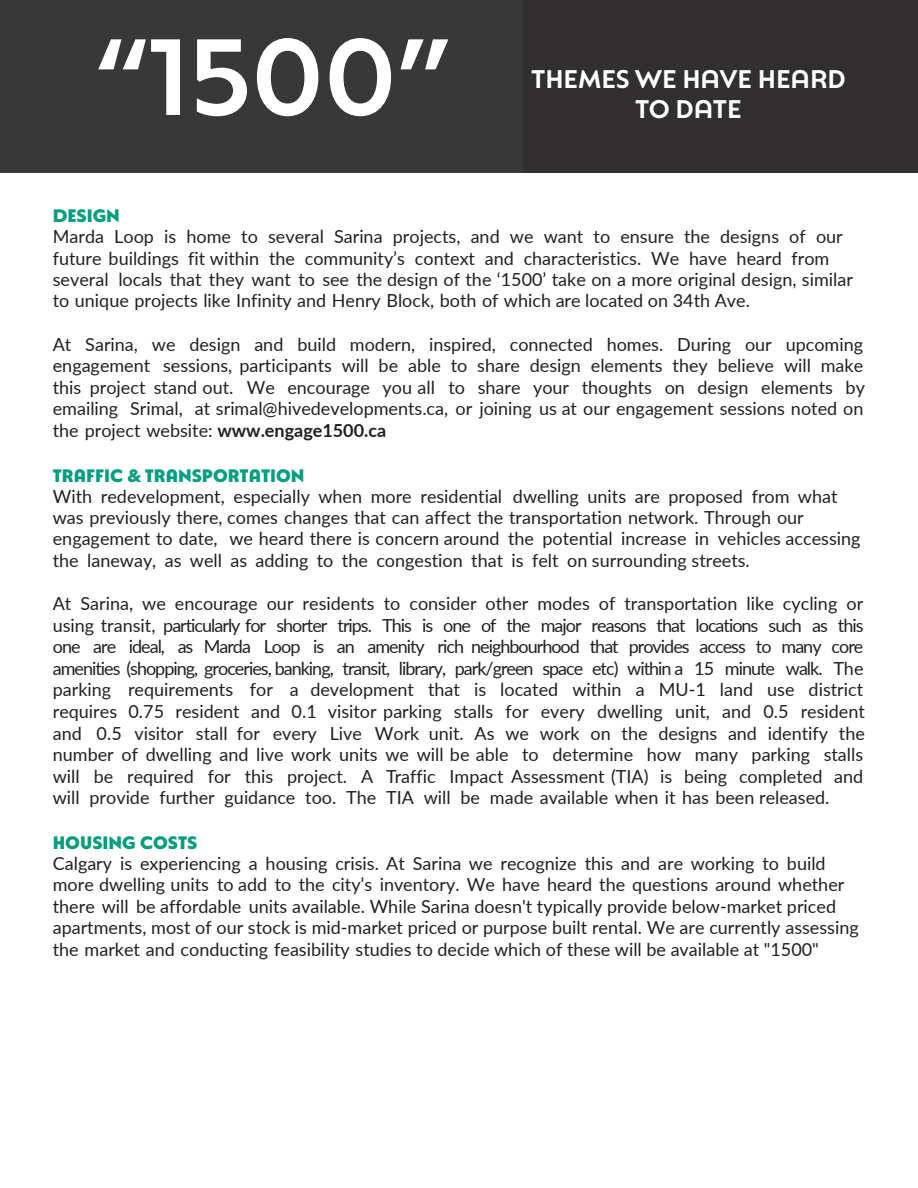
<style>
.page{position:relative;width:918px;height:1188px;background:#fff}
.page>*{position:absolute;margin:0;border:0;box-sizing:border-box;transform-origin:0 0}
.t1{font:500 108px "Natom Pro";color:#fff}
.t2{font:500 25.5px/30.6px "Natom Pro";color:#fff;text-align:center}
.t3{font:18px/21.3px "Lato";color:#231f20}
.s1{font-family:"Natom Pro Title";font-weight:700;color:#009d7e}
.s2{font-weight:700}
</style>
<div class="page">
<div style="left:0;top:0;width:918px;height:173px;background:#383839"></div>
<div style="left:524px;top:0;width:394px;height:173px;background:#312f30"></div>
<p class="t1" style="left:95px;top:0;width:356px">“1500”</p>
<p class="t2" style="left:531px;top:61px;width:316px">THEMES WE HAVE HEARD<br>TO DATE</p>
<p class="t3" style="left:53px;top:204px;width:802px"><span class="s1">DESIGN<br></span>Marda Loop is home to several Sarina projects, and we want to ensure the designs of our future buildings fit within the community’s context and characteristics. We have heard from several locals that they want to see the design of the ‘1500’ take on a more original design, similar to unique projects like Infinity and Henry Block, both of which are located on 34th Ave.</p>
<p class="t3" style="left:53px;top:333px;width:814px;text-align:justify">At Sarina, we design and build modern, inspired, connected homes. During our upcoming engagement sessions, participants will be able to share design elements they believe will make this project stand out. We encourage you all to share your thoughts on design elements by emailing Srimal, at srimal@hivedevelopments.ca, or joining us at our engagement sessions noted on the project website: <span class="s2">www.engage1500.ca</span></p>
<p class="t3" style="left:53px;top:464px;width:809px"><span class="s1">TRAFFIC &amp; TRANSPORTATION<br></span>With redevelopment, especially when more residential dwelling units are proposed from what was previously there, comes changes that can affect the transportation network. Through our engagement to date, we heard there is concern around the potential increase in vehicles accessing the laneway, as well as adding to the congestion that is felt on surrounding streets.</p>
<p class="t3" style="left:53px;top:592px;width:814px;text-align:justify">At Sarina, we encourage our residents to consider other modes of transportation like cycling or using transit, particularly for shorter trips. This is one of the major reasons that locations such as this one are ideal, as Marda Loop is an amenity rich neighbourhood that provides access to many core amenities (shopping, groceries, banking, transit, library, park/green space etc) within a 15 minute walk. The parking requirements for a development that is located within a MU-1 land use district requires 0.75 resident and 0.1 visitor parking stalls for every dwelling unit, and 0.5 resident and 0.5 visitor stall for every Live Work unit. As we work on the designs and identify the number of dwelling and live work units we will be able to determine how many parking stalls will be required for this project. A Traffic Impact Assessment (TIA) is being completed and will provide further guidance too. The TIA will be made available when it has been released.</p>
<p class="t3" style="left:53px;top:831px;width:807px"><span class="s1">HOUSING COSTS<br></span>Calgary is experiencing a housing crisis. At Sarina we recognize this and are working to build more dwelling units to add to the city’s inventory. We have heard the questions around whether there will be affordable units available. While Sarina doesn't typically provide below-market priced apartments, most of our stock is mid-market priced or purpose built rental. We are currently assessing the market and conducting feasibility studies to decide which of these will be available at "1500"</p>
</div>
